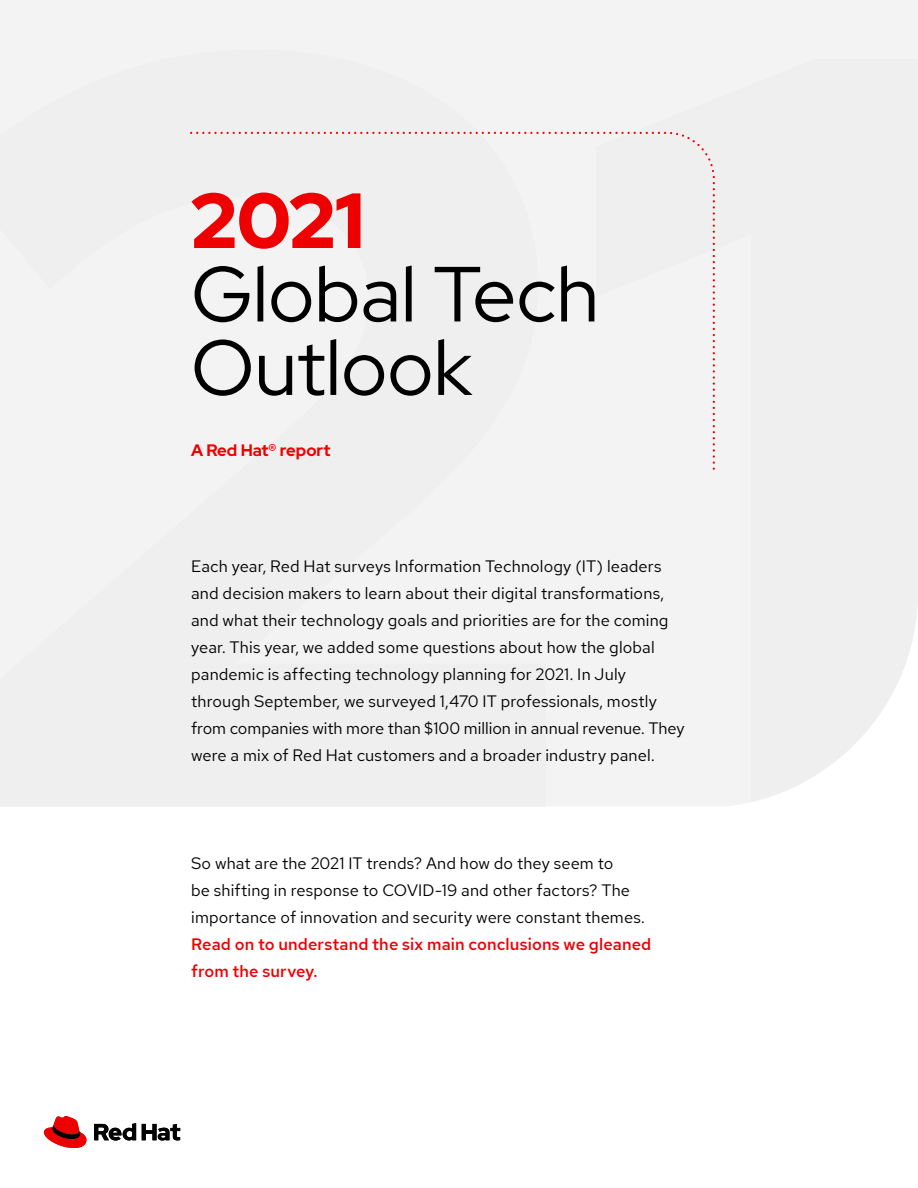
<style>
.page{position:relative;width:918px;height:1188px;background:#fff}
.page>*{position:absolute;margin:0;border:0;box-sizing:border-box;transform-origin:0 0}
.t1{font:78px/73.5px "Red Hat Display";color:#000}
.t2{font:900 78px "Red Hat Display";color:#e00}
.t3{font:16.5px/27px "Red Hat Text";letter-spacing:.005em;color:#000}
.t4{font:500 16.5px/27px "Red Hat Text";letter-spacing:.005em;color:#e00}
.t5{font:700 16.5px "Red Hat Display";color:#e00}
</style>
<div class="page">
<div style="left:0;top:0;width:918px;height:806px;background:#f3f3f3"></div>
<div style="left:0;top:49px;width:546px;height:758px;background:#efefef"></div>
<div style="left:596px;top:59px;width:322px;height:747px;background:#efefef"></div>
<div style="left:189px;top:131px;width:527px;height:344px;background:#f2f2f2"></div>
<svg style="left:44px;top:1116px;width:43px;height:32px"></svg>
<svg style="left:94px;top:1123px;width:86px;height:18px"></svg>
<h1 class="t2" style="left:191px;top:169px;width:175px">2021</h1>
<h1 class="t1" style="left:191px;top:256px;width:410px">Global Tech<br>Outlook</h1>
<p class="t5" style="left:191px;top:440px;width:141px">A Red Hat® report</p>
<p class="t3" style="left:191px;top:552px;width:495px">Each year, Red Hat surveys Information Technology (IT) leaders and decision makers to learn about their digital transformations, and what their technology goals and priorities are for the coming year. This year, we added some questions about how the global pandemic is affecting technology planning for 2021. In July through September, we surveyed 1,470 IT professionals, mostly from companies with more than $100 million in annual revenue. They were a mix of Red Hat customers and a broader industry panel.</p>
<p class="t3" style="left:191px;top:849px;width:455px">So what are the 2021 IT trends? And how do they seem to<br>be shifting in response to COVID-19 and other factors? The importance of innovation and security were constant themes.</p>
<p class="t4" style="left:191px;top:930px;width:462px">Read on to understand the six main conclusions we gleaned from the survey.</p>
</div>
